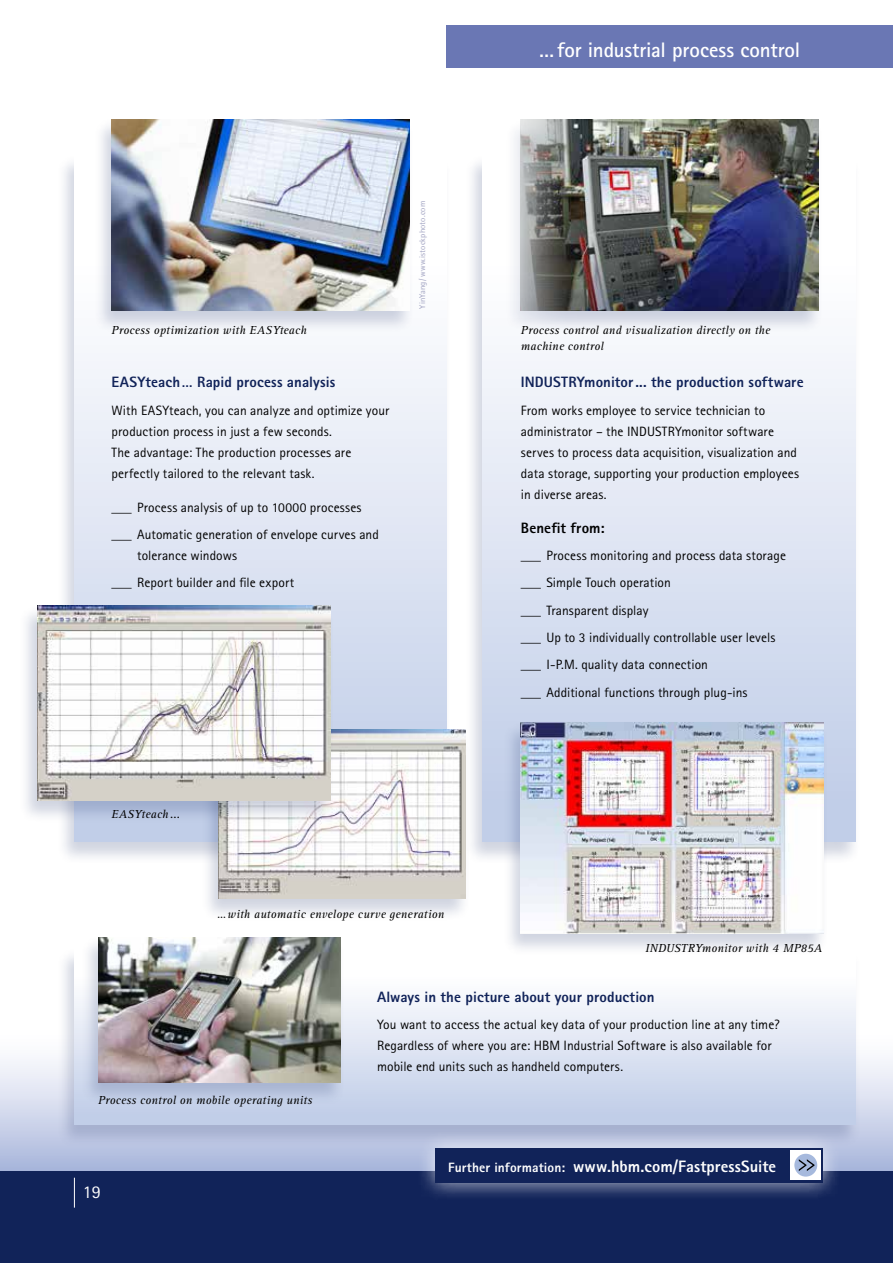
<style>
.page{position:relative;width:893px;height:1263px;background:#fff}
.page>*{position:absolute;margin:0;border:0;box-sizing:border-box;transform-origin:0 0}
.t1{font:700 21px "Agfa Rotis Sans Serif";letter-spacing:-.005em;color:#fff}
.t2{font:18px "Agfa Rotis Sans Serif";color:#fff}
.t3{font:800 16.5px "Agfa Rotis Sans Serif";letter-spacing:.005em;color:#fff}
.t4{font:800 15px "Agfa Rotis Sans Serif";letter-spacing:.005em;color:#112359}
.t5{font:800 15px "Agfa Rotis Sans Serif";letter-spacing:.01em;color:#000}
.t6{font:13.5px/21px "Agfa Rotis Sans Serif";letter-spacing:.005em;color:#000}
.t7{font:13.5px/27.5px "Agfa Rotis Sans Serif";letter-spacing:.005em;color:#000;scale:3 1}
.t8{font:italic 12px/16.5px "Agfa Rotis Serif";letter-spacing:.015em;color:#000}
.t9{font:8.25px "Agfa Rotis Semisans";letter-spacing:.02em;color:#9ea0c0}
.s1{font-size:13.5px}
</style>
<div class="page">
<svg style="left:0;top:1060px;width:893px;height:111px;background:#c0cae5"></svg>
<div style="left:0;top:1171px;width:893px;height:92px;background:#112359"></div>
<div style="left:57px;top:947px;width:804px;height:200px;background:#132864;opacity:.2"></div>
<div style="left:75px;top:948px;width:781px;height:177px;background:linear-gradient(to bottom,#fff,#becce7)"></div>
<div style="left:465px;top:155px;width:396px;height:709px;background:#132864;opacity:.2"></div>
<div style="left:483px;top:156px;width:373px;height:686px;background:linear-gradient(to bottom,#fff,#becce7)"></div>
<div style="left:57px;top:155px;width:394px;height:709px;background:#132864;opacity:.2"></div>
<svg style="left:75px;top:156px;width:371px;height:686px"></svg>
<div style="left:80px;top:936px;width:265px;height:168px;background:#132864;opacity:.2"></div>
<img style="left:98px;top:937px;width:242px;height:145px">
<div style="left:200px;top:729px;width:270px;height:191px;background:#132864;opacity:.2"></div>
<img style="left:218px;top:730px;width:247px;height:168px">
<div style="left:19px;top:605px;width:316px;height:217px;background:#132864;opacity:.2"></div>
<img style="left:37px;top:606px;width:293px;height:194px">
<div style="left:503px;top:118px;width:321px;height:214px;background:#132864;opacity:.2"></div>
<img style="left:521px;top:119px;width:298px;height:191px">
<div style="left:94px;top:118px;width:320px;height:214px;background:#132864;opacity:.2"></div>
<img style="left:112px;top:119px;width:297px;height:191px">
<div style="left:503px;top:722px;width:325px;height:234px;background:#132864;opacity:.2"></div>
<img style="left:521px;top:723px;width:302px;height:210px">
<svg style="left:74px;top:1178px;width:1px;height:29px"></svg>
<div style="left:417px;top:1129px;width:424px;height:72px;background:#fff;opacity:.8"></div>
<div style="left:435px;top:1148px;width:388px;height:34px;background:#112359"></div>
<div style="left:790px;top:1150px;width:31px;height:30px;background:#fff"></div>
<div style="left:794px;top:1154px;width:23px;height:22px;background:#a6b9dd;border-radius:50%"></div>
<svg style="left:799px;top:1159px;width:16px;height:12px"></svg>
<div style="left:446px;top:26px;width:447px;height:42px;background:#6a77b4"></div>
<p class="t8" style="left:112px;top:322px;width:197px">Process optimization with EASYteach</p>
<p class="t4" style="left:112px;top:373px;width:225px">EASYteach… Rapid process analysis</p>
<p class="t6" style="left:112px;top:400px;width:279px">With EASYteach, you can analyze and optimize your production process in just a few seconds.<br>The advantage: The production processes are perfectly tailored to the relevant task.</p>
<p class="t7" style="left:112px;top:493px;width:91px">_ Process analysis of up to 10000 processes _ Automatic generation of envelope curves and</p>
<p class="t6" style="left:112px;top:542px;width:184px;line-height:27.3px;text-indent:26px">tolerance windows<br>_ Report builder and file export</p>
<p class="t9" style="left:418px;top:309px;width:109px;rotate:-90deg">YinYang/www.istockphoto.com</p>
<p class="t8" style="left:111px;top:806px;width:70px">EASYteach...</p>
<p class="t8" style="left:217px;top:906px;width:228px">…with automatic envelope curve generation</p>
<h1 class="t1" style="left:539px;top:37px;width:263px">…for industrial process control</h1>
<p class="t8" style="left:521px;top:322px;width:251px">Process control and visualization directly on the machine control</p>
<p class="t4" style="left:521px;top:373px;width:284px">INDUSTRYmonitor... the production software</p>
<p class="t6" style="left:521px;top:400px;width:280px">From works employee to service technician to administrator – the INDUSTRYmonitor software serves to process data acquisition, visualization and data storage, supporting your production employees in diverse areas.</p>
<p class="t5" style="left:521px;top:518px;width:85px">Benefit from:</p>
<p class="t7" style="left:521px;top:541px;width:90px">_ Process monitoring and process data storage _ Simple Touch operation<br>_ Transparent display<br>_ Up to 3 individually controllable user levels _ I-P.M. quality data connection<br>_ Additional functions through plug-ins</p>
<p class="t8" style="left:645px;top:939px;width:178px">INDUSTRYmonitor with 4 MP85A</p>
<p class="t8" style="left:98px;top:1092px;width:216px">Process control on mobile operating units</p>
<h2 class="t2" style="left:83px;top:1181px;width:19px">19</h2>
<p class="t4" style="left:377px;top:987px;width:279px">Always in the picture about your production</p>
<p class="t6" style="left:377px;top:1014px;width:404px">You want to access the actual key data of your production line at any time?<br>Regardless of where you are: HBM Industrial Software is also available for mobile end units such as handheld computers.</p>
<p class="t3" style="left:448px;top:1155px;width:330px"><span class="s1">Further information:</span> www.hbm.com/FastpressSuite</p>
</div>
